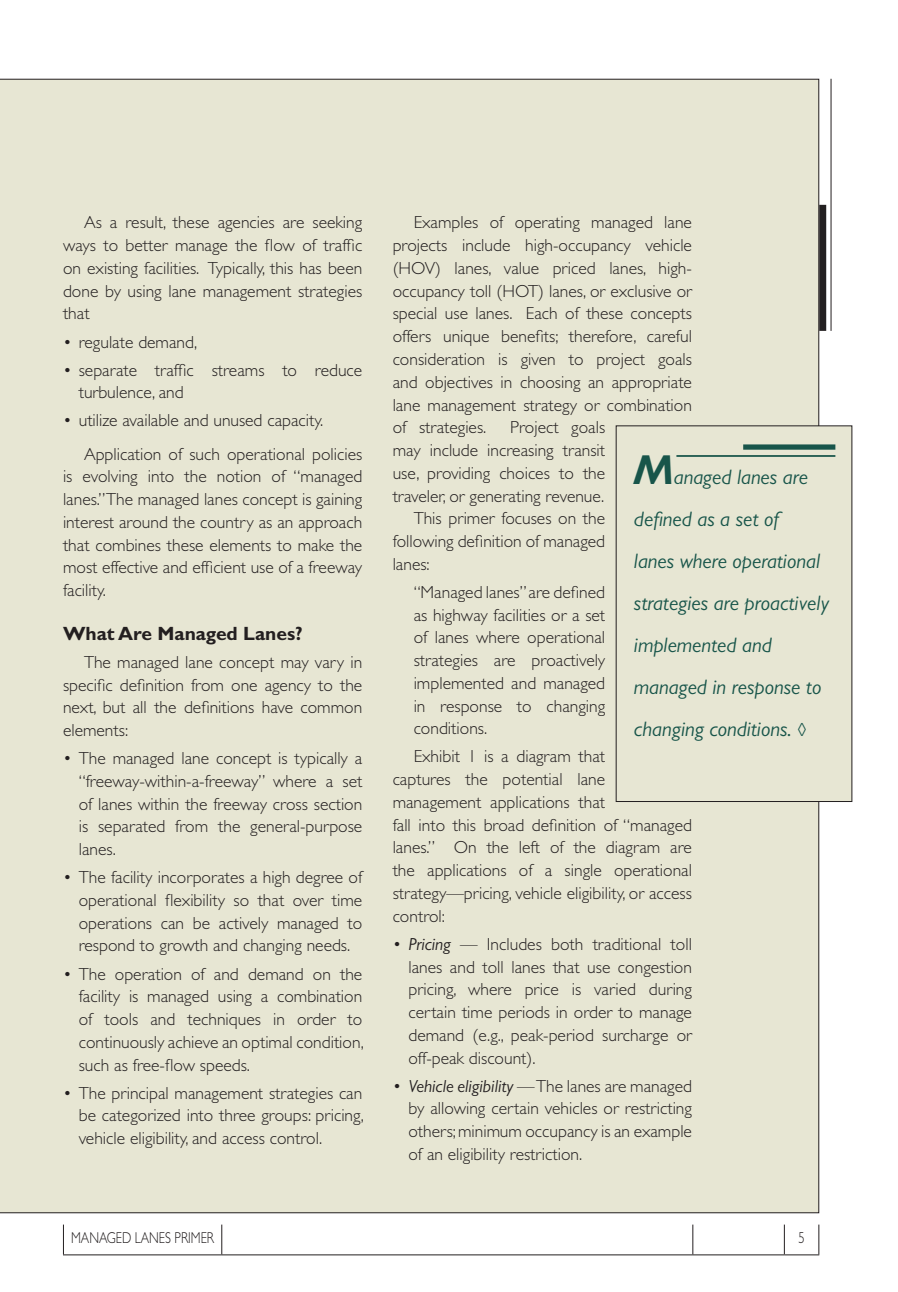
<style>
.page{position:relative;width:898px;height:1292px;background:#fff}
.page>*{position:absolute;margin:0;border:0;box-sizing:border-box;transform-origin:0 0}
.t1{font:italic 21px/42px "Gill Sans";color:#18554a}
.t2{font:700 19.25px "Gill Sans";color:#231f20}
.t3{font:300 17.5px/22.8px "Gill Sans";color:#231f20;text-align:justify}
.t4{font:300 15.75px "Gill Sans";color:#231f20;scale:.8 1}
.s1{font-weight:400;font-style:italic}
.s2{font-weight:700;font-size:42px}
</style>
<div class="page">
<div style="left:0;top:79px;width:819px;height:1134px;background:#e7e6d3"></div>
<div style="left:819px;top:205px;width:7px;height:126px;background:#231f20"></div>
<hr style="left:830px;top:79px;width:1px;height:252px;background:#231f20">
<hr style="left:63px;top:1224px;width:1px;height:30px;background:#231f20">
<hr style="left:221px;top:1224px;width:1px;height:30px;background:#231f20">
<hr style="left:692px;top:1224px;width:1px;height:30px;background:#231f20">
<hr style="left:784px;top:1224px;width:1px;height:30px;background:#231f20">
<hr style="left:818px;top:1224px;width:1px;height:30px;background:#231f20">
<hr style="left:63px;top:1254px;width:159px;height:1px;background:#231f20">
<hr style="left:222px;top:1254px;width:471px;height:1px;background:#231f20">
<hr style="left:693px;top:1254px;width:91px;height:1px;background:#231f20">
<hr style="left:784px;top:1254px;width:35px;height:1px;background:#231f20">
<div style="left:616px;top:426px;width:236px;height:375px;background:#e7e6d3"></div>
<hr style="left:676px;top:455px;width:159px;height:2px;background:#18554a">
<div style="left:743px;top:444px;width:92px;height:6px;background:#18554a"></div>
<p class="t3" style="left:63px;top:211px;width:301px;text-indent:21px">As a result, these agencies are seeking ways to better manage the flow of traffic on existing facilities. Typically, this has been done by using lane management strategies that</p>
<p class="t3" style="left:63px;top:330px;width:136px">• regulate demand,</p>
<p class="t3" style="left:79px;top:358px;width:285px;text-indent:-16px">• separate traffic streams to reduce turbulence, and</p>
<p class="t3" style="left:84px;top:404px;width:280px;line-height:33.2px;text-indent:-21px">• utilize available and unused capacity.<br>Application of such operational policies</p>
<p class="t3" style="left:63px;top:465px;width:301px">is evolving into the notion of “managed lanes.” The managed lanes concept is gaining interest around the country as an approach that combines these elements to make the most effective and efficient use of a freeway facility.</p>
<p class="t2" style="left:63px;top:622px;width:241px">What Are Managed Lanes?</p>
<p class="t3" style="left:63px;top:651px;width:301px;text-indent:21px">The managed lane concept may vary in specific definition from one agency to the next, but all the definitions have common elements:</p>
<p class="t3" style="left:79px;top:747px;width:285px;text-indent:-16px">• The managed lane concept is typically a “freeway-within-a-freeway” where a set of lanes within the freeway cross section is separated from the general-purpose lanes.</p>
<p class="t3" style="left:79px;top:866px;width:285px;text-indent:-16px">• The facility incorporates a high degree of operational flexibility so that over time operations can be actively managed to respond to growth and changing needs.</p>
<p class="t3" style="left:79px;top:962px;width:286px;text-indent:-16px">• The operation of and demand on the facility is managed using a combination of tools and techniques in order to continuously achieve an optimal condition, such as free-flow speeds.</p>
<p class="t3" style="left:79px;top:1081px;width:286px;text-indent:-16px">• The principal management strategies can be categorized into three groups: pricing, vehicle eligibility, and access control.</p>
<p class="t3" style="left:393px;top:211px;width:301px;text-indent:21px">Examples of operating managed lane projects include high-occupancy vehicle (HOV) lanes, value priced lanes, high&shy;occupancy toll (HOT) lanes, or exclusive or special use lanes. Each of these concepts offers unique benefits; therefore, careful consideration is given to project goals and objectives in choosing an appropriate lane management strategy or combination of strategies.</p>
<p class="t3" style="left:510px;top:416px;width:97px">Project goals</p>
<p class="t3" style="left:393px;top:439px;width:214px">may include increasing transit</p>
<p class="t3" style="left:393px;top:462px;width:214px">use, providing choices to the</p>
<p class="t3" style="left:393px;top:484px;width:213px">traveler, or generating revenue.</p>
<p class="t3" style="left:414px;top:507px;width:193px">This primer focuses on the</p>
<p class="t3" style="left:393px;top:530px;width:214px">following definition of managed</p>
<p class="t3" style="left:393px;top:553px;width:39px">lanes:</p>
<p class="t3" style="left:414px;top:581px;width:193px">“Managed lanes” are defined as highway facilities or a set of lanes where operational strategies are proactively implemented and managed in response to changing conditions.</p>
<p class="t3" style="left:393px;top:745px;width:301px;text-align:left;text-indent:21px">Exhibit 1 is a diagram that<br>captures the potential lane management applications that<br>fall into this broad definition of “managed lanes.” On the left of the diagram are the applications of a single operational strategy—pricing, vehicle eligibility, or access control:</p>
<p class="t3" style="left:408px;top:932px;width:285px;text-indent:-16px">• <span class="s1">Pricing</span> — Includes both traditional toll lanes and toll lanes that use congestion pricing, where price is varied during certain time periods in order to manage demand (e.g., peak-period surcharge or off-peak discount).</p>
<p class="t3" style="left:408px;top:1074px;width:285px;text-indent:-16px">• <span class="s1">Vehicle eligibility</span> — The lanes are managed by allowing certain vehicles or restricting others; minimum occupancy is an example of an eligibility restriction.</p>
<p class="t1" style="left:634px;top:456px;width:196px"><span class="s2">M</span>anaged lanes are defined as a set of<br>lanes where operational strategies are proactively implemented and managed in response to changing conditions. ◊</p>
<p class="t4" style="left:71px;top:1229px;width:180px">MANAGED LANES PRIMER</p>
<p class="t4" style="left:798px;top:1229px;width:9px">5</p>
</div>
